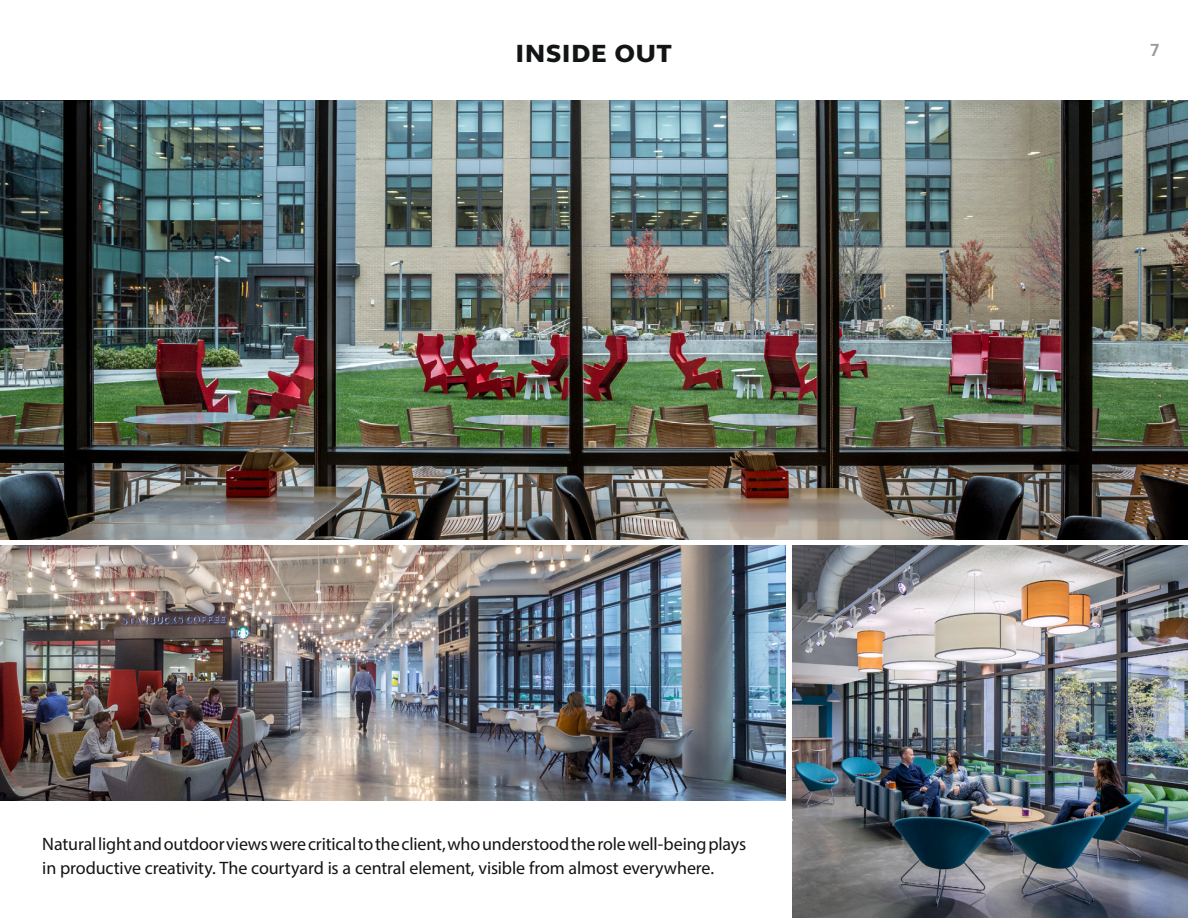
<style>
.page{position:relative;width:1188px;height:918px;background:#fff}
.page>*{position:absolute;margin:0;border:0;box-sizing:border-box;transform-origin:0 0}
.t1{font:800 25.5px "FS Elliot Pro";letter-spacing:.035em;color:#131415}
.t2{font:18px/24px "Myriad Pro";letter-spacing:-.005em;color:#131415}
.t3{font:700 18px "FS Elliot Pro";color:#989a9c}
</style>
<div class="page">
<img style="left:792px;top:545px;width:396px;height:373px">
<img style="left:0;top:100px;width:1188px;height:440px">
<img style="left:0;top:545px;width:785px;height:255px">
<h1 class="t1" style="left:516px;top:36px;width:158px">INSIDE OUT</h1>
<p class="t2" style="left:42px;top:832px;width:705px">Natural light and outdoor views were critical to the client, who understood the role well-being plays in productive creativity. The courtyard is a central element, visible from almost everywhere.</p>
<p class="t3" style="left:1150px;top:38px;width:12px">7</p>
</div>
